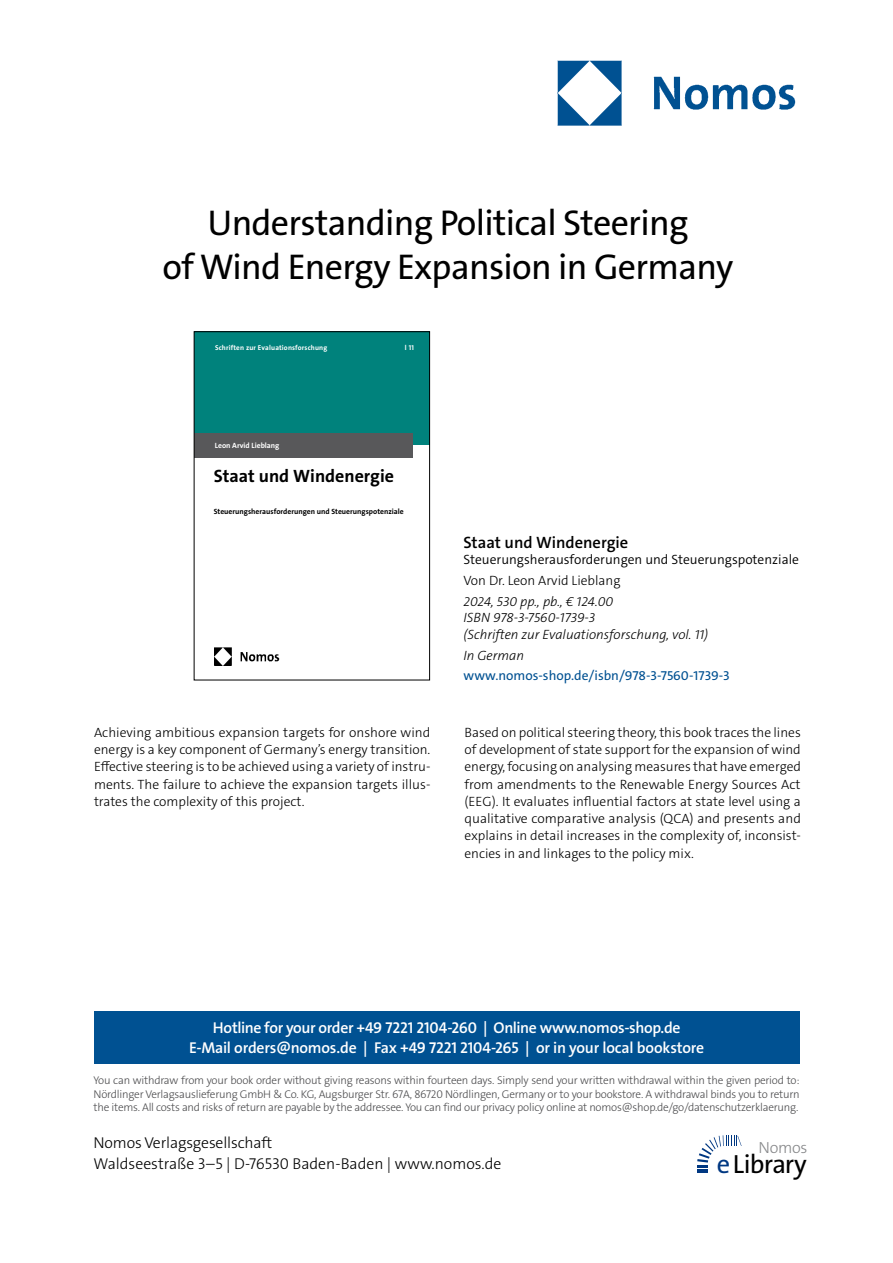
<style>
.page{position:relative;width:893px;height:1263px;background:#fff}
.page>*{position:absolute;margin:0;border:0;box-sizing:border-box;transform-origin:0 0}
.t1{font:36px/43.2px "The Sans Os F";letter-spacing:-.02em;color:#000;text-align:center}
.t2{font:26.4px "The Sans Os F";letter-spacing:-.03em;color:#000}
.t3{font:700 17.85px "The Sans Os F";color:#000}
.t4{font:600 16.5px "The Sans C5";color:#000}
.t5{font:300 16.2px "The Sans Os F";letter-spacing:-.02em;color:#87888a}
.t6{font:600 15.75px/21px "The Sans Os F";letter-spacing:-.02em;color:#fff;text-align:center}
.t7{font:300 15.75px/21px "The Sans Os F";color:#000}
.t8{font:300 13.5px/17.2px "The Sans C5";color:#000;text-align:justify}
.t9{font:italic 300 13.5px/16.5px "The Sans C5";color:#000}
.t10{font:300 13.5px "The Sans C5";color:#000}
.t11{font:13.5px "The Sans C5";color:#005192}
.t12{font:300 11.25px/13.5px "The Sans Os F";letter-spacing:-.02em;color:#4b4b4d;text-align:justify}
.t13{font:700 7.65px "The Sans Os F";color:#000}
.t14{font:700 7.65px "The Sans Os F";color:#fff}
.t15{font:700 7.05px "The Sans Os F";letter-spacing:.02em;color:#fff}
.s1{color:#003882}
</style>
<div class="page">
<div style="left:94px;top:1011px;width:705px;height:52px;background:#005192"></div>
<svg style="left:697px;top:1135px;width:45px;height:38px"></svg>
<img style="left:558px;top:61px;width:238px;height:65px">
<div style="left:194px;top:332px;width:235px;height:113px;background:#00827c"></div>
<div style="left:194px;top:433px;width:219px;height:25px;background:#58585a"></div>
<img style="left:214px;top:648px;width:66px;height:17px">
<div style="left:194px;top:331px;width:236px;height:349px;border:1px solid #000"></div>
<h1 class="t1" style="left:163px;top:202px;width:572px">Understanding Political Steering<br>of Wind Energy Expansion in Germany</h1>
<p class="t15" style="left:215px;top:343px;width:114px">Schriften zur Evaluationsforschung</p>
<p class="t15" style="left:405px;top:343px;width:11px">l 11</p>
<p class="t14" style="left:215px;top:441px;width:66px">Leon Arvid Lieblang</p>
<h3 class="t3" style="left:214px;top:464px;width:182px">Staat und Windenergie</h3>
<p class="t13" style="left:214px;top:506px;width:192px">Steuerungsherausforderungen und Steuerungspotenziale</p>
<p class="t4" style="left:463px;top:532px;width:166px">Staat und Windenergie</p>
<p class="t10" style="left:463px;top:551px;width:337px">Steuerungsherausforderungen und Steuerungspotenziale</p>
<p class="t8" style="left:463px;top:572px;width:158px">Von Dr. Leon Arvid Lieblang</p>
<p class="t9" style="left:463px;top:593px;width:246px">2024, 530 pp., pb., € 124.00<br>ISBN 978-3-7560-1739-3<br>(Schriften zur Evaluationsforschung, vol. 11)</p>
<p class="t9" style="left:463px;top:647px;width:62px">In German</p>
<p class="t11" style="left:463px;top:667px;width:268px">www.nomos-shop.de/isbn/978-3-7560-1739-3</p>
<p class="t8" style="left:94px;top:724px;width:338px">Achieving ambitious expansion targets for onshore wind energy is a key component of Germany’s energy transition.<br>Effective steering is to be achieved using a variety of instru&shy;ments. The failure to achieve the expansion targets illus&shy;trates the complexity of this project.</p>
<p class="t8" style="left:464px;top:724px;width:338px">Based on political steering theory, this book traces the lines of development of state support for the expansion of wind energy, focusing on analysing measures that have emerged from amendments to the Renewable Energy Sources Act (EEG). It evaluates influential factors at state level using a qualitative comparative analysis (QCA) and presents and explains in detail increases in the complexity of, inconsist&shy;encies in and linkages to the policy mix.</p>
<p class="t6" style="left:189px;top:1017px;width:517px">Hotline for your order +49 7221 2104-260 | Online www.nomos-shop.de<br>E-Mail orders@nomos.de | Fax +49 7221 2104-265 | or in your local bookstore</p>
<p class="t12" style="left:94px;top:1074px;width:708px">You can withdraw from your book order without giving reasons within fourteen days. Simply send your written withdrawal within the given period to:<br>Nördlinger Verlagsauslieferung GmbH &amp; Co. KG, Augsburger Str. 67A, 86720 Nördlingen, Germany or to your bookstore. A withdrawal binds you to return the items. All costs and risks of return are payable by the addressee. You can find our privacy policy online at nomos@shop.de/go/datenschutzerklaerung.</p>
<p class="t7" style="left:94px;top:1133px;width:409px">Nomos Verlagsgesellschaft<br>Waldseestraße 3–5 | D-76530 Baden-Baden | www.nomos.de</p>
<p class="t5" style="left:758px;top:1137px;width:51px">Nomos</p>
<h2 class="t2" style="left:717px;top:1147px;width:91px"><span class="s1">e</span>Library</h2>
</div>
